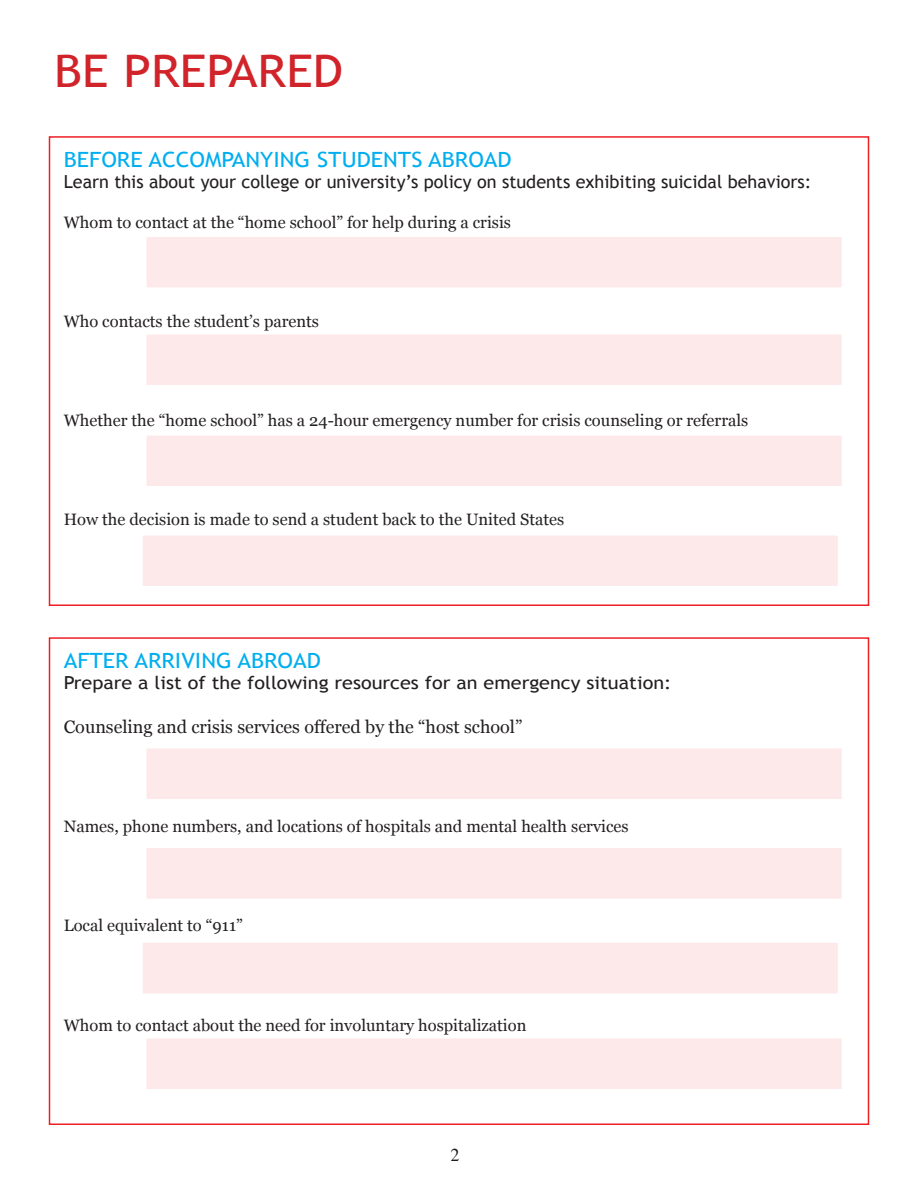
<style>
.page{position:relative;width:918px;height:1188px;background:#fff}
.page>*{position:absolute;margin:0;border:0;box-sizing:border-box;transform-origin:0 0}
.t1{font:45px "Trebuchet MS";color:#d1232a;scale:1.1 1}
.t2{font:21px "Trebuchet MS";color:#00aeef;scale:1.1 1}
.t3{font:18px "Trebuchet MS";color:#231f20}
.t4{font:18px "Trebuchet MS";color:#231f20;scale:1.1 1}
.t5{font:18px "Georgia";color:#231f20}
.Text{font:16.5px "Georgia";color:#231f20}
</style>
<div class="page">
<div style="left:146px;top:748px;width:696px;height:52px;background:#fde9e9"></div>
<div style="left:145px;top:747px;width:698px;height:54px;border:2px solid #fff"></div>
<div style="left:146px;top:847px;width:696px;height:52px;background:#fde9e9"></div>
<div style="left:145px;top:847px;width:698px;height:53px;border:2px solid #fff"></div>
<div style="left:142px;top:942px;width:697px;height:52px;background:#fde9e9"></div>
<div style="left:141px;top:941px;width:698px;height:54px;border:2px solid #fff"></div>
<div style="left:146px;top:1038px;width:696px;height:52px;background:#fde9e9"></div>
<div style="left:145px;top:1037px;width:698px;height:54px;border:2px solid #fff"></div>
<div style="left:146px;top:236px;width:696px;height:52px;background:#fde9e9"></div>
<div style="left:145px;top:236px;width:698px;height:53px;border:2px solid #fff"></div>
<div style="left:146px;top:334px;width:696px;height:52px;background:#fde9e9"></div>
<div style="left:145px;top:333px;width:698px;height:53px;border:2px solid #fff"></div>
<div style="left:146px;top:435px;width:696px;height:52px;background:#fde9e9"></div>
<div style="left:145px;top:434px;width:698px;height:54px;border:2px solid #fff"></div>
<div style="left:142px;top:535px;width:697px;height:52px;background:#fde9e9"></div>
<div style="left:141px;top:534px;width:698px;height:53px;border:2px solid #fff"></div>
<p class="t1" style="left:54px;top:45px;width:211px">BE PREPARED</p>
<p class="t2" style="left:64px;top:147px;width:142px">Before accompa</p>
<p class="t2" style="left:246px;top:147px;width:243px">nying students ab road</p>
<p class="t3" style="left:64px;top:171px;width:749px">Learn this about your college or university’s policy on students exhibiting suicidal behaviors:</p>
<p class="Text" style="left:64px;top:213px;width:449px">Whom to contact at the “home school” for help during a crisis</p>
<p class="Text" style="left:64px;top:312px;width:257px">Who contacts the student’s parents</p>
<p class="Text" style="left:64px;top:411px;width:686px">Whether the “home school” has a 24-hour emergency number for crisis counseling or referrals</p>
<p class="Text" style="left:64px;top:510px;width:502px">How the decision is made to send a student back to the United States</p>
<p class="t2" style="left:64px;top:648px;width:235px">After arriving ab road</p>
<p class="t4" style="left:64px;top:672px;width:554px">Prepare a list of the following resources for an emergency situation:</p>
<p class="t5" style="left:64px;top:716px;width:460px">Counseling and crisis services offered by the “host school”</p>
<p class="Text" style="left:64px;top:817px;width:566px">Names, phone numbers, and locations of hospitals and mental health services</p>
<p class="Text" style="left:64px;top:916px;width:181px">Local equivalent to “911”</p>
<p class="Text" style="left:64px;top:1016px;width:464px">Whom to contact about the need for involuntary hospitalization</p>
</div>
